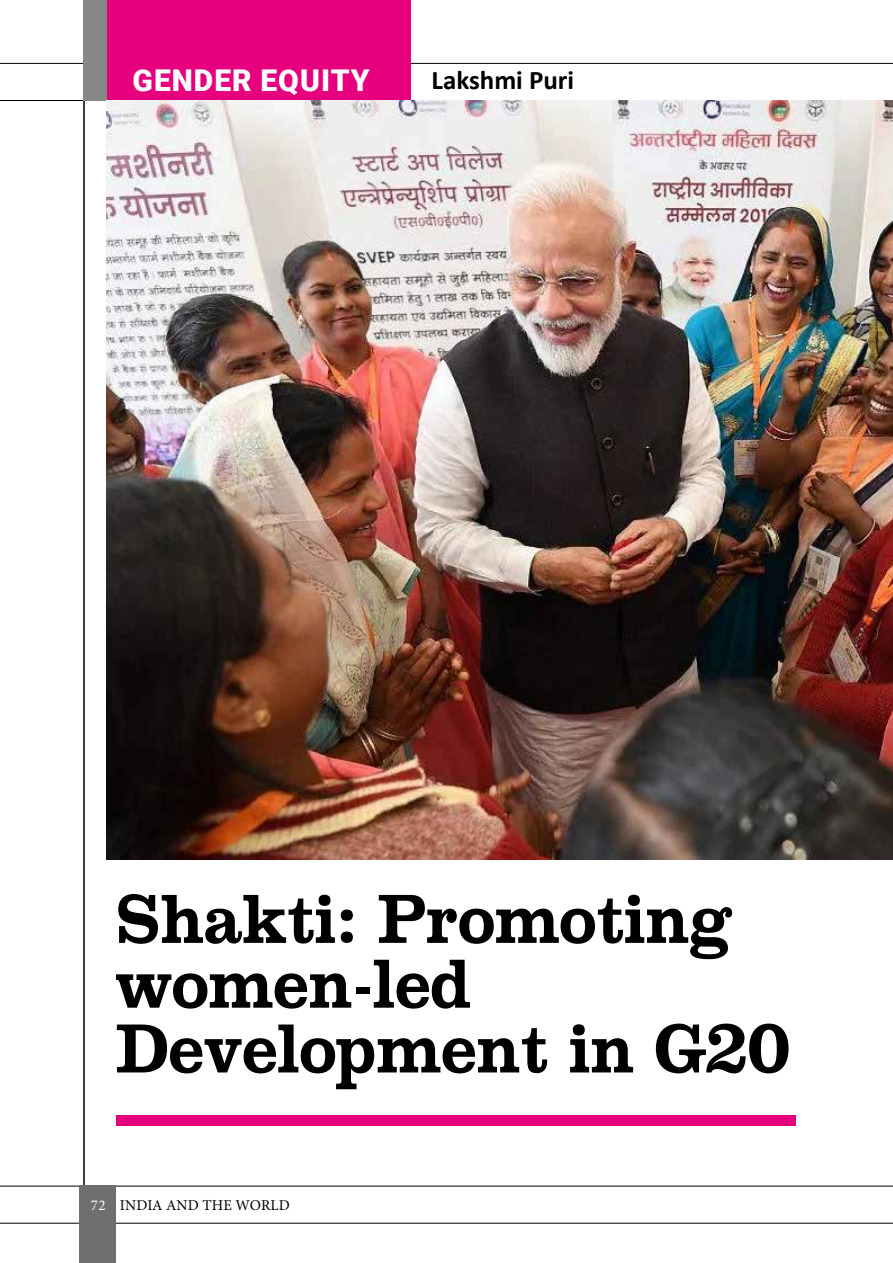
<style>
.page{position:relative;width:893px;height:1263px;background:#fff}
.page>*{position:absolute;margin:0;border:0;box-sizing:border-box;transform-origin:0 0}
.t1{font:700 69px/64.8px "Clarendon";color:#000;scale:.9 1}
.t2{font:900 30px "Roboto";letter-spacing:.035em;color:#fff}
.t3{font:700 27px "Calibri";color:#000}
.t4{font:15px "Minion Pro";letter-spacing:.01em;color:#000}
.s1{color:#fff}
</style>
<div class="page">
<hr style="left:0;top:1186px;width:893px;height:1px;background:#000">
<hr style="left:0;top:1223px;width:893px;height:1px;background:#000">
<hr style="left:0;top:63px;width:893px;height:1px;background:#000">
<hr style="left:0;top:100px;width:893px;height:1px;background:#000">
<hr style="left:83px;top:96px;width:2px;height:1103px;background:#000">
<div style="left:83px;top:0;width:327px;height:100px;background:#e6007d"></div>
<div style="left:83px;top:0;width:23px;height:101px;background:#878787"></div>
<div style="left:116px;top:1115px;width:680px;height:11px;background:#e6007d"></div>
<img style="left:106px;top:101px;width:787px;height:758px">
<div style="left:79px;top:1186px;width:36px;height:77px;background:#706f6f"></div>
<p class="t2" style="left:132px;top:59px;width:239px">GENDER EQUITY</p>
<p class="t3" style="left:432px;top:60px;width:144px">Lakshmi Puri</p>
<p class="t1" style="left:115px;top:887px;width:750px">Shakti: Promoting women-led<br>Development in G20</p>
<p class="t4" style="left:91px;top:1195px;width:200px"><span class="s1">72</span> INDIA AND THE WORLD</p>
</div>
